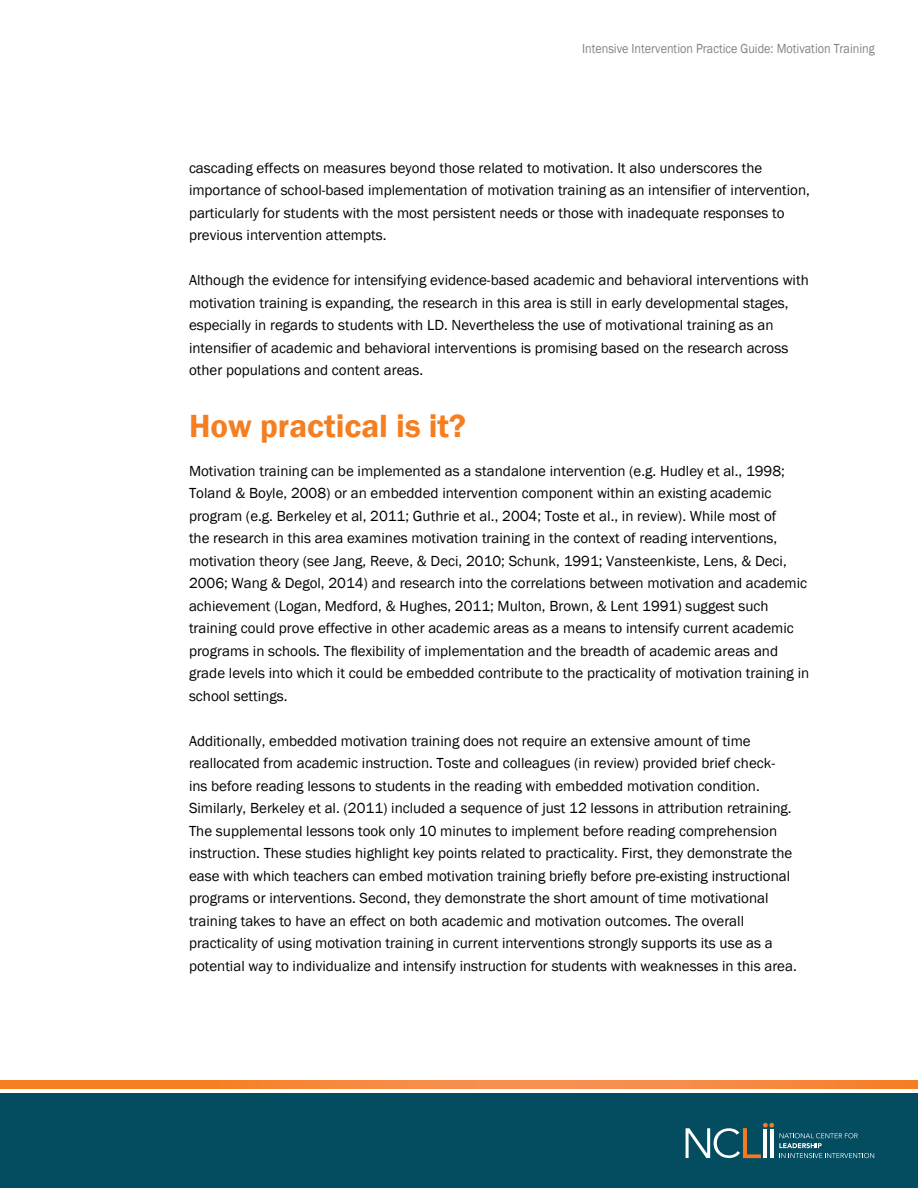
<style>
.page{position:relative;width:918px;height:1188px;background:#fff}
.page>*{position:absolute;margin:0;border:0;box-sizing:border-box;transform-origin:0 0}
.t1{font:600 33px "Franklin Gothic";color:#f57e21}
.Copy{font:15px/22.5px "Franklin Gothic";color:#000}
.t2{font:13.5px "Franklin Gothic";color:#808285;scale:.9 1}
</style>
<div class="page">
<div style="left:0;top:1094px;width:918px;height:94px;background:#044d61"></div>
<svg style="left:0;top:1080px;width:918px;height:8px;background:#f58639"></svg>
<svg style="left:686px;top:1123px;width:188px;height:35px"></svg>
<p class="t2" style="left:582px;top:40px;width:327px">Intensive Intervention Practice Guide: Motivation Training</p>
<p class="Copy" style="left:189px;top:157px;width:622px">cascading effects on measures beyond those related to motivation. It also underscores the importance of school-based implementation of motivation training as an intensifier of intervention, particularly for students with the most persistent needs or those with inadequate responses to previous intervention attempts.</p>
<p class="Copy" style="left:189px;top:269px;width:621px">Although the evidence for intensifying evidence-based academic and behavioral interventions with motivation training is expanding, the research in this area is still in early developmental stages, especially in regards to students with LD. Nevertheless the use of motivational training as an intensifier of academic and behavioral interventions is promising based on the research across other populations and content areas.</p>
<h1 class="t1" style="left:189px;top:406px;width:279px">How practical is it?</h1>
<p class="Copy" style="left:189px;top:460px;width:622px">Motivation training can be implemented as a standalone intervention (e.g. Hudley et al., 1998; Toland &amp; Boyle, 2008) or an embedded intervention component within an existing academic program (e.g. Berkeley et al, 2011; Guthrie et al., 2004; Toste et al., in review). While most of<br>the research in this area examines motivation training in the context of reading interventions, motivation theory (see Jang, Reeve, &amp; Deci, 2010; Schunk, 1991; Vansteenkiste, Lens, &amp; Deci, 2006; Wang &amp; Degol, 2014) and research into the correlations between motivation and academic achievement (Logan, Medford, &amp; Hughes, 2011; Multon, Brown, &amp; Lent 1991) suggest such training could prove effective in other academic areas as a means to intensify current academic programs in schools. The flexibility of implementation and the breadth of academic areas and grade levels into which it could be embedded contribute to the practicality of motivation training in school settings.</p>
<p class="Copy" style="left:189px;top:730px;width:609px">Additionally, embedded motivation training does not require an extensive amount of time reallocated from academic instruction. Toste and colleagues (in review) provided brief check&shy;ins before reading lessons to students in the reading with embedded motivation condition.<br>Similarly, Berkeley et al. (2011) included a sequence of just 12 lessons in attribution retraining.<br>The supplemental lessons took only 10 minutes to implement before reading comprehension instruction. These studies highlight key points related to practicality. First, they demonstrate the ease with which teachers can embed motivation training briefly before pre-existing instructional programs or interventions. Second, they demonstrate the short amount of time motivational training takes to have an effect on both academic and motivation outcomes. The overall practicality of using motivation training in current interventions strongly supports its use as a potential way to individualize and intensify instruction for students with weaknesses in this area.</p>
</div>
